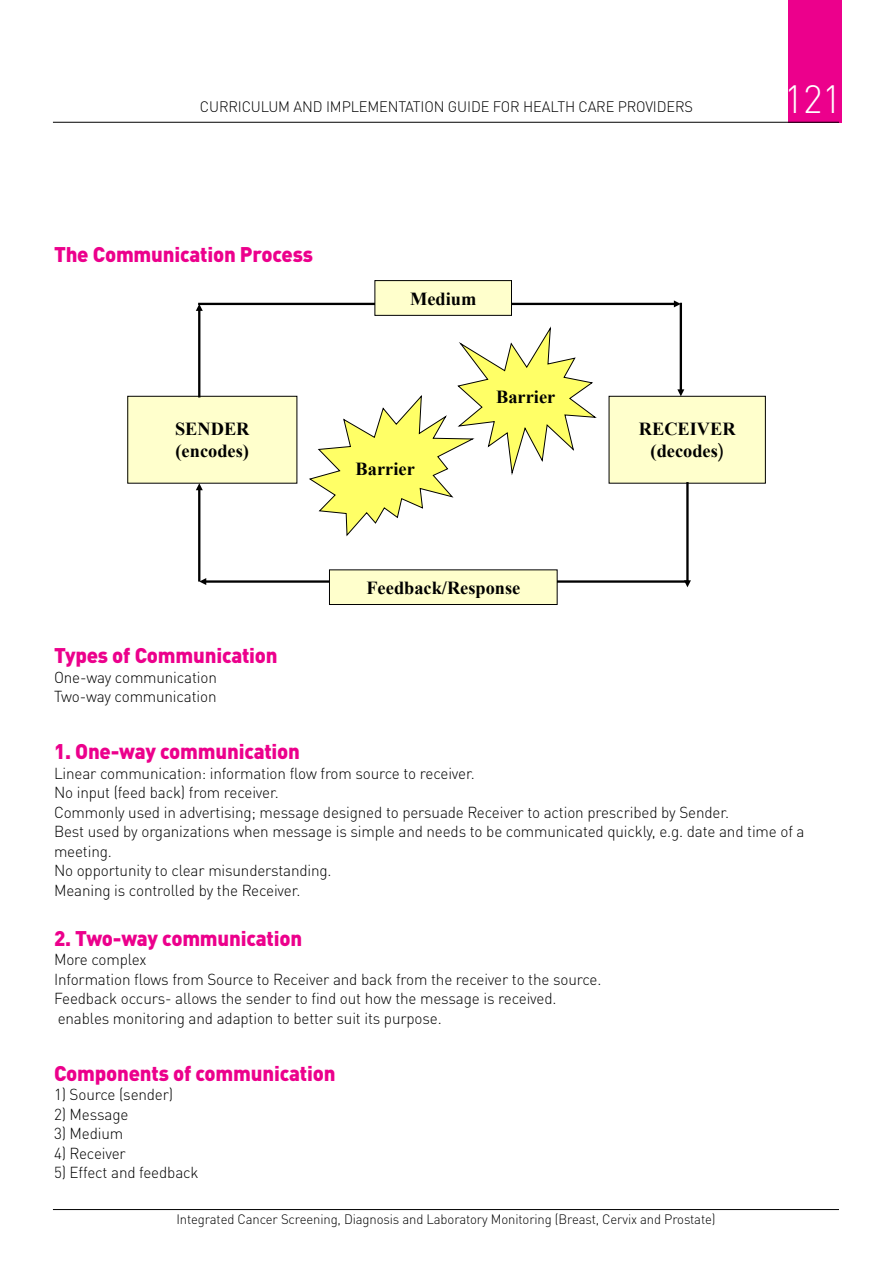
<style>
.page{position:relative;width:893px;height:1263px;background:#fff}
.page>*{position:absolute;margin:0;border:0;box-sizing:border-box;transform-origin:0 0}
.t1{font:300 38.85px "DIN Pro";color:#fff}
.t2{font:900 21px "DIN Pro";letter-spacing:-.01em;color:#ec008c}
.t3{font:700 18.3px/22px "Times New Roman";color:#000}
.t4{font:300 15.75px/19.5px "DIN Pro";letter-spacing:-.01em;color:#000}
.t5{font:300 15px "DIN Pro";letter-spacing:-.01em;color:#000}
.t6{font:300 13.5px "DIN Pro";letter-spacing:-.01em;color:#000}
.s1{font-family:"Garamond";font-weight:600}
</style>
<div class="page">
<div style="left:788px;top:0;width:53px;height:122px;background:#ec008c"></div>
<hr style="left:53px;top:122px;width:786px;height:1px;background:#000">
<hr style="left:53px;top:1209px;width:786px;height:1px;background:#000">
<div style="left:128px;top:396px;width:169px;height:87px;background:#ffc"></div>
<div style="left:127px;top:396px;width:170px;height:88px;border:1px solid #000"></div>
<div style="left:609px;top:396px;width:156px;height:87px;background:#ffc"></div>
<div style="left:609px;top:396px;width:157px;height:88px;border:1px solid #000"></div>
<svg style="left:309px;top:326px;width:288px;height:211px"></svg>
<hr style="left:198px;top:310px;width:2px;height:86px;background:#000">
<svg style="left:196px;top:304px;width:7px;height:7px"></svg>
<hr style="left:680px;top:304px;width:2px;height:86px;background:#000">
<svg style="left:677px;top:389px;width:7px;height:7px"></svg>
<hr style="left:199px;top:303px;width:476px;height:2px;background:#000">
<svg style="left:674px;top:300px;width:7px;height:7px"></svg>
<hr style="left:686px;top:483px;width:3px;height:98px;background:#000">
<svg style="left:685px;top:580px;width:6px;height:7px"></svg>
<hr style="left:198px;top:489px;width:2px;height:92px;background:#000">
<svg style="left:196px;top:483px;width:7px;height:7px"></svg>
<hr style="left:205px;top:580px;width:482px;height:3px;background:#000">
<svg style="left:199px;top:578px;width:7px;height:7px"></svg>
<div style="left:375px;top:281px;width:136px;height:34px;background:#ffc"></div>
<div style="left:374px;top:280px;width:138px;height:36px;border:1px solid #000"></div>
<div style="left:329px;top:570px;width:228px;height:34px;background:#ffc"></div>
<div style="left:329px;top:569px;width:229px;height:36px;border:1px solid #000"></div>
<p class="t5" style="left:200px;top:95px;width:495px">CURRICULUM AND IMPLEMENTATION GUIDE FOR HEALTH CARE PROVIDERS</p>
<h1 class="t1" style="left:784px;top:69px;width:59px">121</h1>
<h2 class="t2" style="left:54px;top:236px;width:261px">The Communication Process</h2>
<p class="t3" style="left:410px;top:287px;width:68px">Medium</p>
<p class="t3" style="left:496px;top:385px;width:61px">Barrier</p>
<p class="t3" style="left:175px;top:418px;width:76px">SENDER (encodes)</p>
<p class="t3" style="left:639px;top:418px;width:98px;line-height:21.6px;text-align:center">RECEIVER (decodes<span class="s1">)</span></p>
<p class="t3" style="left:356px;top:457px;width:61px">Barrier</p>
<p class="t3" style="left:366px;top:576px;width:155px">Feedback/Response</p>
<h2 class="t2" style="left:54px;top:638px;width:225px">Types of Communication</h2>
<p class="t4" style="left:54px;top:666px;width:164px">One-way communication<br>Two-way communication</p>
<h2 class="t2" style="left:54px;top:733px;width:248px">1. One-way communication</h2>
<p class="t4" style="left:54px;top:762px;width:752px">Linear communication: information flow from source to receiver.<br>No input (feed back) from receiver.<br>Commonly used in advertising; message designed to persuade Receiver to action prescribed by Sender.<br>Best used by organizations when message is simple and needs to be communicated quickly, e.g. date and time of a meeting.<br>No opportunity to clear misunderstanding.<br>Meaning is controlled by the Receiver.</p>
<h2 class="t2" style="left:54px;top:920px;width:250px">2. Two-way communication</h2>
<p class="t4" style="left:54px;top:948px;width:549px">More complex<br>Information flows from Source to Receiver and back from the receiver to the source.<br>Feedback occurs- allows the sender to find out how the message is received. enables monitoring and adaption to better suit its purpose.</p>
<h2 class="t2" style="left:54px;top:1055px;width:283px">Components of communication</h2>
<p class="t4" style="left:54px;top:1083px;width:121px">1) Source (sender)</p>
<p class="t4" style="left:54px;top:1103px;width:76px">2) Message</p>
<p class="t4" style="left:54px;top:1122px;width:71px">3) Medium</p>
<p class="t4" style="left:54px;top:1142px;width:73px">4) Receiver</p>
<p class="t4" style="left:54px;top:1161px;width:146px">5) Effect and feedback</p>
<p class="t6" style="left:176px;top:1208px;width:541px">Integrated Cancer Screening, Diagnosis and Laboratory Monitoring (Breast, Cervix and Prostate)</p>
</div>
